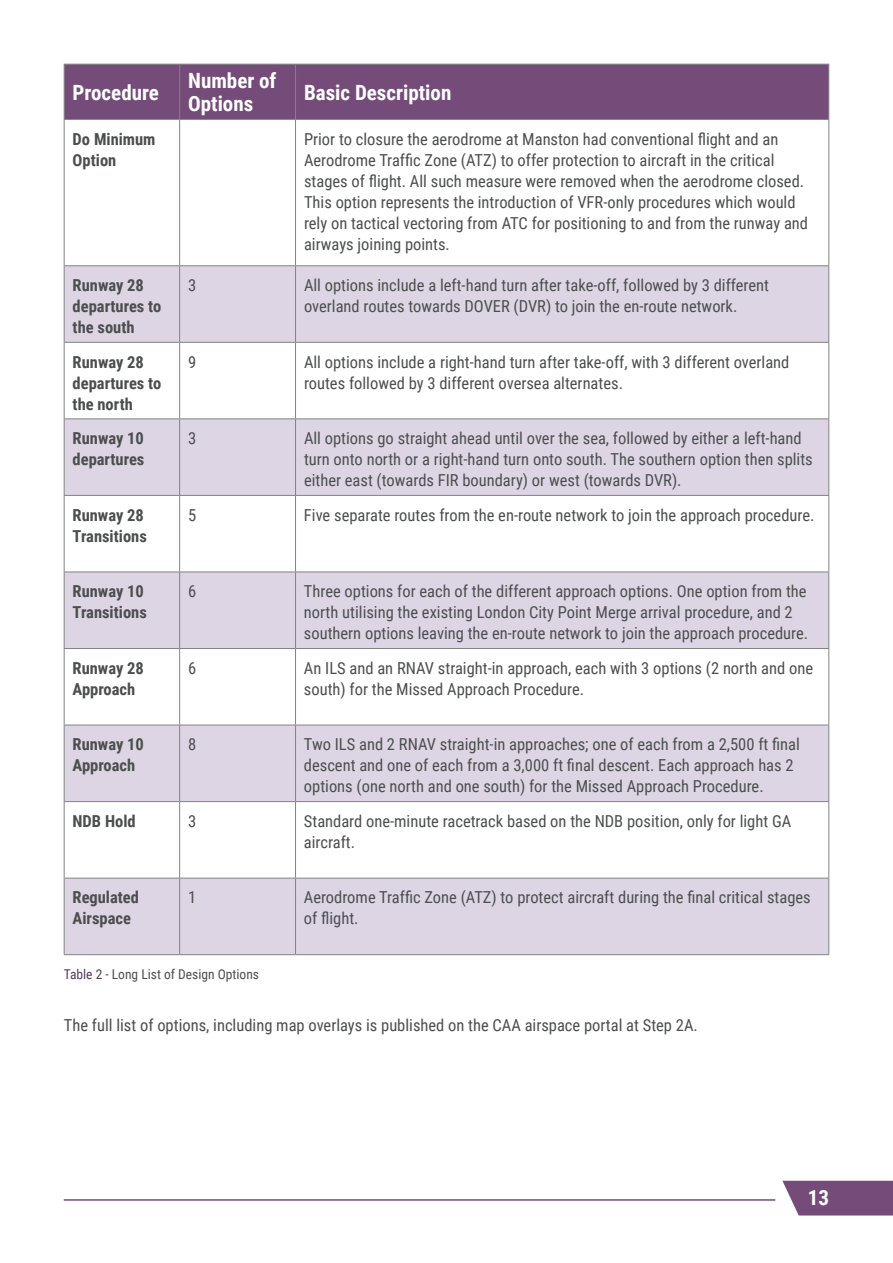
<style>
.page{position:relative;width:893px;height:1263px;background:#fff}
.page>*{position:absolute;margin:0;border:0;box-sizing:border-box;transform-origin:0 0}
.t1{font:700 21px/22.5px "Roboto Condensed";color:#fff}
.t2{font:16.5px/21px "Roboto Condensed";color:#4c4e4e}
.t3{font:700 16.5px/21px "Roboto Condensed";color:#4c4e4e}
.t4{font:13.5px "Roboto Condensed";color:#4c4e4e}
.s1{color:#59395c}
</style>
<div class="page">
<div style="left:65px;top:65px;width:763px;height:54px;background:#744b79"></div>
<svg style="left:65px;top:266px;width:763px;height:688px;fill:#ddd5e4"></svg>
<hr style="left:64px;top:64px;width:116px;height:1px;background:#818384">
<hr style="left:64px;top:65px;width:1px;height:54px;background:#818384">
<hr style="left:180px;top:64px;width:116px;height:1px;background:#818384">
<hr style="left:179px;top:65px;width:1px;height:54px;background:#818384">
<hr style="left:296px;top:64px;width:533px;height:1px;background:#818384">
<hr style="left:295px;top:65px;width:1px;height:54px;background:#818384">
<hr style="left:828px;top:65px;width:1px;height:54px;background:#818384">
<hr style="left:64px;top:119px;width:116px;height:1px;background:#818384">
<hr style="left:64px;top:120px;width:1px;height:145px;background:#818384">
<hr style="left:180px;top:119px;width:116px;height:1px;background:#818384">
<hr style="left:179px;top:120px;width:1px;height:145px;background:#818384">
<hr style="left:296px;top:119px;width:533px;height:1px;background:#818384">
<hr style="left:295px;top:120px;width:1px;height:145px;background:#818384">
<hr style="left:828px;top:120px;width:1px;height:145px;background:#818384">
<hr style="left:64px;top:265px;width:116px;height:1px;background:#818384">
<hr style="left:64px;top:266px;width:1px;height:76px;background:#818384">
<hr style="left:180px;top:265px;width:116px;height:1px;background:#818384">
<hr style="left:179px;top:266px;width:1px;height:76px;background:#818384">
<hr style="left:296px;top:265px;width:533px;height:1px;background:#818384">
<hr style="left:295px;top:266px;width:1px;height:76px;background:#818384">
<hr style="left:828px;top:266px;width:1px;height:76px;background:#818384">
<hr style="left:64px;top:342px;width:116px;height:1px;background:#818384">
<hr style="left:64px;top:343px;width:1px;height:75px;background:#818384">
<hr style="left:180px;top:342px;width:116px;height:1px;background:#818384">
<hr style="left:179px;top:343px;width:1px;height:75px;background:#818384">
<hr style="left:296px;top:342px;width:533px;height:1px;background:#818384">
<hr style="left:295px;top:343px;width:1px;height:75px;background:#818384">
<hr style="left:828px;top:343px;width:1px;height:75px;background:#818384">
<hr style="left:64px;top:418px;width:116px;height:1px;background:#818384">
<hr style="left:64px;top:419px;width:1px;height:76px;background:#818384">
<hr style="left:180px;top:418px;width:116px;height:1px;background:#818384">
<hr style="left:179px;top:419px;width:1px;height:76px;background:#818384">
<hr style="left:296px;top:418px;width:533px;height:1px;background:#818384">
<hr style="left:295px;top:419px;width:1px;height:76px;background:#818384">
<hr style="left:828px;top:419px;width:1px;height:76px;background:#818384">
<hr style="left:64px;top:495px;width:116px;height:1px;background:#818384">
<hr style="left:64px;top:496px;width:1px;height:76px;background:#818384">
<hr style="left:180px;top:495px;width:116px;height:1px;background:#818384">
<hr style="left:179px;top:496px;width:1px;height:76px;background:#818384">
<hr style="left:296px;top:495px;width:533px;height:1px;background:#818384">
<hr style="left:295px;top:496px;width:1px;height:76px;background:#818384">
<hr style="left:828px;top:496px;width:1px;height:76px;background:#818384">
<hr style="left:64px;top:572px;width:116px;height:1px;background:#818384">
<hr style="left:64px;top:572px;width:1px;height:76px;background:#818384">
<hr style="left:180px;top:572px;width:116px;height:1px;background:#818384">
<hr style="left:179px;top:572px;width:1px;height:76px;background:#818384">
<hr style="left:296px;top:572px;width:533px;height:1px;background:#818384">
<hr style="left:295px;top:572px;width:1px;height:76px;background:#818384">
<hr style="left:828px;top:572px;width:1px;height:76px;background:#818384">
<hr style="left:64px;top:648px;width:116px;height:1px;background:#818384">
<hr style="left:64px;top:649px;width:1px;height:76px;background:#818384">
<hr style="left:180px;top:648px;width:116px;height:1px;background:#818384">
<hr style="left:179px;top:649px;width:1px;height:76px;background:#818384">
<hr style="left:296px;top:648px;width:533px;height:1px;background:#818384">
<hr style="left:295px;top:649px;width:1px;height:76px;background:#818384">
<hr style="left:828px;top:649px;width:1px;height:76px;background:#818384">
<hr style="left:64px;top:725px;width:116px;height:1px;background:#818384">
<hr style="left:64px;top:725px;width:1px;height:76px;background:#818384">
<hr style="left:180px;top:725px;width:116px;height:1px;background:#818384">
<hr style="left:179px;top:725px;width:1px;height:76px;background:#818384">
<hr style="left:296px;top:725px;width:533px;height:1px;background:#818384">
<hr style="left:295px;top:725px;width:1px;height:76px;background:#818384">
<hr style="left:828px;top:725px;width:1px;height:76px;background:#818384">
<hr style="left:64px;top:801px;width:116px;height:1px;background:#818384">
<hr style="left:64px;top:802px;width:1px;height:76px;background:#818384">
<hr style="left:180px;top:801px;width:116px;height:1px;background:#818384">
<hr style="left:179px;top:802px;width:1px;height:76px;background:#818384">
<hr style="left:296px;top:801px;width:533px;height:1px;background:#818384">
<hr style="left:295px;top:802px;width:1px;height:76px;background:#818384">
<hr style="left:828px;top:802px;width:1px;height:76px;background:#818384">
<hr style="left:64px;top:878px;width:116px;height:1px;background:#818384">
<hr style="left:64px;top:878px;width:1px;height:76px;background:#818384">
<hr style="left:180px;top:878px;width:116px;height:1px;background:#818384">
<hr style="left:179px;top:878px;width:1px;height:76px;background:#818384">
<hr style="left:296px;top:878px;width:533px;height:1px;background:#818384">
<hr style="left:295px;top:878px;width:1px;height:76px;background:#818384">
<hr style="left:828px;top:878px;width:1px;height:76px;background:#818384">
<hr style="left:64px;top:954px;width:116px;height:1px;background:#818384">
<hr style="left:180px;top:954px;width:116px;height:1px;background:#818384">
<hr style="left:296px;top:954px;width:533px;height:1px;background:#818384">
<svg style="left:782px;top:1181px;width:111px;height:34px;background:#7e5883"></svg>
<hr style="left:64px;top:1199px;width:711px;height:2px;background:#744b79">
<p class="t1" style="left:73px;top:80px;width:88px">Procedure</p>
<p class="t1" style="left:188px;top:69px;width:90px">Number of<br>Options</p>
<p class="t1" style="left:304px;top:80px;width:149px">Basic Description</p>
<p class="t3" style="left:73px;top:128px;width:84px">Do Minimum<br>Option</p>
<p class="t2" style="left:304px;top:128px;width:506px">Prior to closure the aerodrome at Manston had conventional flight and an Aerodrome Traffic Zone (ATZ) to offer protection to aircraft in the critical stages of flight. All such measure were removed when the aerodrome closed.<br>This option represents the introduction of VFR-only procedures which would rely on tactical vectoring from ATC for positioning to and from the runway and airways joining points.</p>
<p class="t3" style="left:73px;top:274px;width:90px">Runway 28 departures to the south</p>
<p class="t2" style="left:188px;top:274px;width:10px">3</p>
<p class="t2" style="left:304px;top:274px;width:467px">All options include a left-hand turn after take-off, followed by 3 different overland routes towards DOVER (DVR) to join the en-route network.</p>
<p class="t3" style="left:73px;top:350px;width:90px">Runway 28 departures to the north</p>
<p class="t2" style="left:188px;top:350px;width:10px">9</p>
<p class="t2" style="left:304px;top:350px;width:487px">All options include a right-hand turn after take-off, with 3 different overland routes followed by 3 different oversea alternates.</p>
<p class="t3" style="left:73px;top:427px;width:73px">Runway 10 departures</p>
<p class="t2" style="left:188px;top:427px;width:10px">3</p>
<p class="t2" style="left:304px;top:427px;width:510px">All options go straight ahead until over the sea, followed by either a left-hand turn onto north or a right-hand turn onto south. The southern option then splits either east (towards FIR boundary) or west (towards DVR).</p>
<p class="t3" style="left:73px;top:504px;width:76px">Runway 28<br>Transitions</p>
<p class="t2" style="left:188px;top:504px;width:10px">5</p>
<p class="t2" style="left:304px;top:504px;width:512px">Five separate routes from the en-route network to join the approach procedure.</p>
<p class="t3" style="left:73px;top:580px;width:76px">Runway 10<br>Transitions</p>
<p class="t2" style="left:188px;top:580px;width:10px">6</p>
<p class="t2" style="left:304px;top:580px;width:506px">Three options for each of the different approach options. One option from the north utilising the existing London City Point Merge arrival procedure, and 2 southern options leaving the en-route network to join the approach procedure.</p>
<p class="t3" style="left:73px;top:657px;width:73px">Runway 28<br>Approach</p>
<p class="t2" style="left:188px;top:657px;width:10px">6</p>
<p class="t2" style="left:304px;top:657px;width:511px">An ILS and an RNAV straight-in approach, each with 3 options (2 north and one south) for the Missed Approach Procedure.</p>
<p class="t3" style="left:73px;top:733px;width:73px">Runway 10<br>Approach</p>
<p class="t2" style="left:188px;top:733px;width:10px">8</p>
<p class="t2" style="left:304px;top:733px;width:497px">Two ILS and 2 RNAV straight-in approaches; one of each from a 2,500 ft final descent and one of each from a 3,000 ft final descent. Each approach has 2 options (one north and one south) for the Missed Approach Procedure.</p>
<p class="t3" style="left:73px;top:810px;width:65px">NDB Hold</p>
<p class="t2" style="left:188px;top:810px;width:10px">3</p>
<p class="t2" style="left:304px;top:810px;width:489px">Standard one-minute racetrack based on the NDB position, only for light GA aircraft.</p>
<p class="t3" style="left:73px;top:886px;width:68px">Regulated<br>Airspace</p>
<p class="t2" style="left:188px;top:886px;width:10px">1</p>
<p class="t2" style="left:304px;top:886px;width:508px">Aerodrome Traffic Zone (ATZ) to protect aircraft during the final critical stages of flight.</p>
<p class="t4" style="left:64px;top:964px;width:197px"><span class="s1">Table 2</span> - Long List of Design Options</p>
<p class="t2" style="left:64px;top:1014px;width:636px">The full list of options, including map overlays is published on the CAA airspace portal at Step 2A.</p>
<p class="t1" style="left:808px;top:1185px;width:23px">13</p>
</div>
